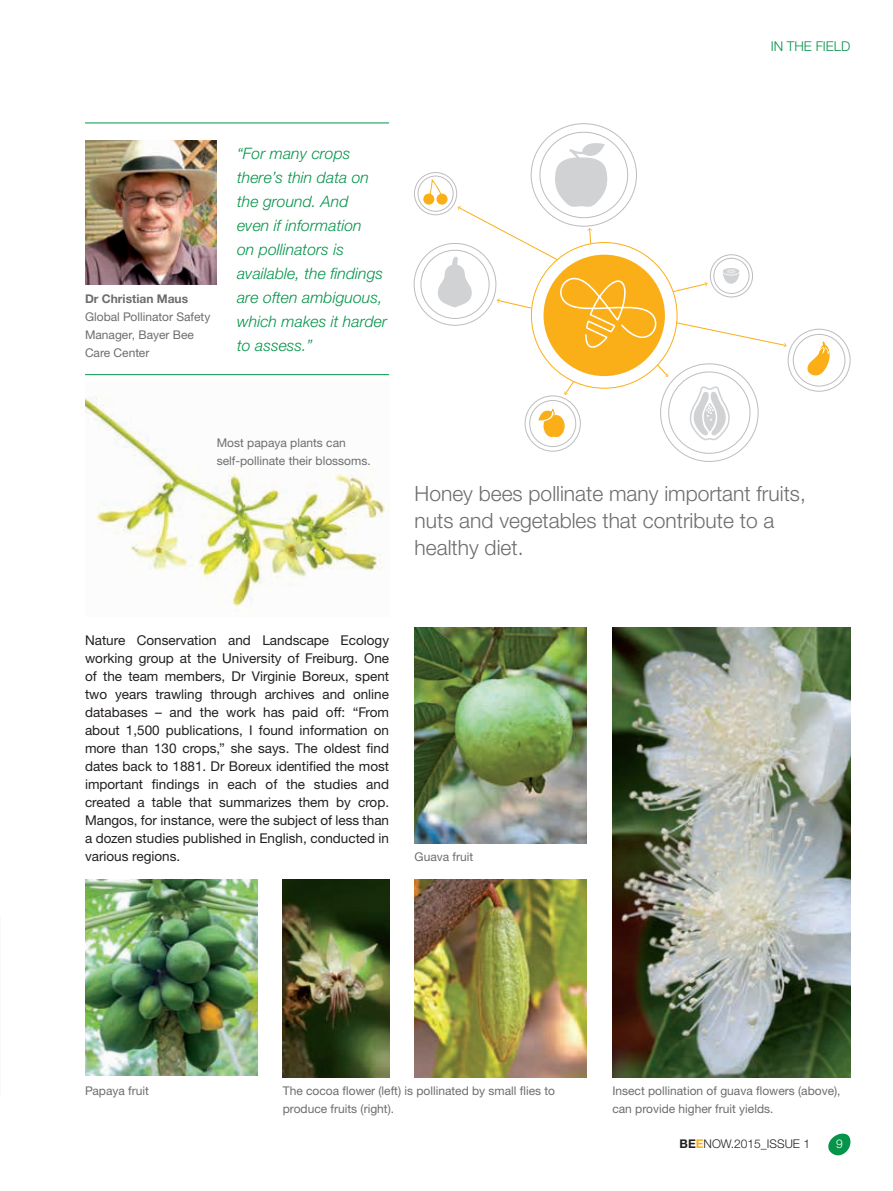
<style>
.page{position:relative;width:893px;height:1191px;background:#fff}
.page>*{position:absolute;margin:0;border:0;box-sizing:border-box;transform-origin:0 0}
.Copy_Highligt_14pt_Z{font:300 21px/27px "Helvetica Neue LT Pro";color:#6c6d70}
.Copy_italic_10_5_Int{font:italic 300 15.75px/24px "Helvetica Neue LT Pro";letter-spacing:.005em;color:#06934a}
.Copy_9pt_schwarz{font:13.5px/18px "Helvetica Neue LTW1 G";color:#231f20;text-align:justify}
.Rubrik_9pt_Gross{font:300 13.5px "Helvetica Neue LT Pro";color:#06934a}
.Bildunterschrift_8pt{font:12px/18px "Helvetica Neue LTW1 G";color:#6c6d70}
.t1{font:300 12px "Helvetica Neue LT Pro";color:#231f20}
.Bildunterschrift_8pt-2{font:700 12px "Helvetica Neue LTW1 G";color:#6c6d70}
.t2{font:300 12px "Helvetica Neue LT Pro";color:#fff}
.s1{font-family:"Helvetica Neue LTW1 G";font-weight:700}
.s2{font-family:"Helvetica Neue LTW1 G";font-weight:700;color:#faaf18}
</style>
<div class="page">
<svg style="left:828px;top:1133px;width:23px;height:23px"></svg>
<hr style="left:85px;top:374px;width:304px;height:1px;background:#06934a">
<hr style="left:85px;top:123px;width:304px;height:1px;background:#06934a">
<img style="left:415px;top:879px;width:172px;height:198px">
<img style="left:612px;top:627px;width:238px;height:450px">
<img style="left:415px;top:627px;width:172px;height:216px">
<img style="left:85px;top:396px;width:300px;height:216px">
<img style="left:85px;top:879px;width:172px;height:196px">
<img style="left:283px;top:879px;width:106px;height:198px">
<img style="left:85px;top:141px;width:132px;height:144px">
<svg style="left:413px;top:123px;width:438px;height:339px"></svg>
<p class="Rubrik_9pt_Gross" style="left:771px;top:38px;width:81px">IN THE FIELD</p>
<p class="Bildunterschrift_8pt-2" style="left:85px;top:291px;width:105px">Dr Christian Maus</p>
<p class="Bildunterschrift_8pt" style="left:85px;top:308px;width:127px">Global Pollinator Safety<br>Manager, Bayer Bee<br>Care Center</p>
<p class="Copy_italic_10_5_Int" style="left:237px;top:141px;width:152px">“For many crops there’s thin data on the ground. And<br>even if information<br>on pollinators is available, the findings are often ambiguous, which makes it harder to assess.”</p>
<p class="Bildunterschrift_8pt" style="left:217px;top:434px;width:155px">Most papaya plants can self-pollinate their blossoms.</p>
<p class="Copy_Highligt_14pt_Z" style="left:415px;top:479px;width:393px">Honey bees pollinate many important fruits, nuts and vegetables that contribute to a healthy diet.</p>
<p class="Copy_9pt_schwarz" style="left:85px;top:631px;width:306px">Nature Conservation and Landscape Ecology working group at the University of Freiburg. One of the team members, Dr Virginie Boreux, spent two years trawling through archives and online databases – and the work has paid off: “From about 1,500 publications, I found information on more than 130 crops,” she says. The oldest find dates back to 1881. Dr Boreux identified the most important findings in each of the studies and created a table that summarizes them by crop.<br>Mangos, for instance, were the subject of less than a dozen studies published in English, conducted in various regions.</p>
<p class="Bildunterschrift_8pt" style="left:415px;top:848px;width:60px">Guava fruit</p>
<p class="Bildunterschrift_8pt" style="left:85px;top:1082px;width:65px">Papaya fruit</p>
<p class="Bildunterschrift_8pt" style="left:283px;top:1082px;width:274px">The cocoa flower (left) is pollinated by small flies to</p>
<p class="Bildunterschrift_8pt" style="left:283px;top:1100px;width:113px">produce fruits (right).</p>
<p class="Bildunterschrift_8pt" style="left:612px;top:1082px;width:230px">Insect pollination of guava flowers (above), can provide higher fruit yields.</p>
<p class="t1" style="left:680px;top:1136px;width:132px"><span class="s1">BE</span><span class="s2">E</span>NOW.2015_ISSUE 1</p>
<p class="t2" style="left:836px;top:1136px;width:8px">9</p>
</div>
